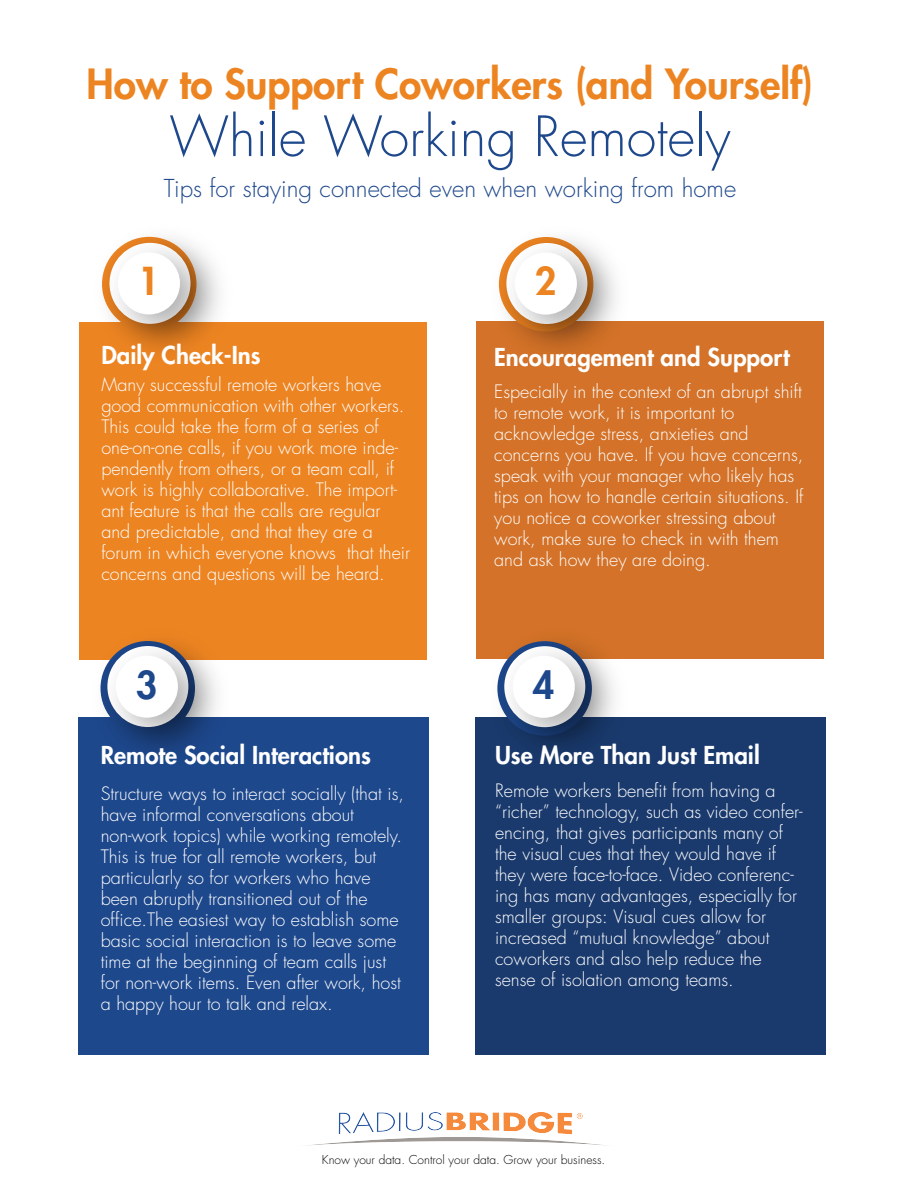
<style>
.page{position:relative;width:918px;height:1188px;background:#fff}
.page>*{position:absolute;margin:0;border:0;box-sizing:border-box;transform-origin:0 0}
.t1{font:300 54px "Futura Std";color:#1e488c}
.t2{font:800 40.5px "Futura Std";color:#ed8422}
.t3{font:800 37.5px "Futura Std";color:#ed8422}
.t4{font:800 37.5px "Futura Std";color:#1e488c}
.t5{font:800 24px "Futura Std";color:#fff}
.t6{font:300 24px "Futura Std";color:#1e488c}
.t7{font:300 18px/21px "Futura Std";color:#fff}
.t8{font:300 12px "Futura Std";color:#050504}
</style>
<div class="page">
<img style="left:307px;top:1112px;width:299px;height:34px">
<div style="left:80px;top:322px;width:348px;height:338px;background:#ed8422"></div>
<img style="left:102px;top:236px;width:117px;height:114px">
<div style="left:118px;top:252px;width:62px;height:62px;background:#fff;border-radius:50%"></div>
<div style="left:78px;top:718px;width:351px;height:337px;background:#1e488c"></div>
<img style="left:88px;top:641px;width:144px;height:108px">
<div style="left:116px;top:656px;width:62px;height:62px;background:#fff;border-radius:50%"></div>
<div style="left:476px;top:321px;width:348px;height:337px;background:#d37228"></div>
<img style="left:498px;top:237px;width:118px;height:112px">
<div style="left:515px;top:253px;width:62px;height:62px;background:#fff;border-radius:50%"></div>
<div style="left:475px;top:718px;width:351px;height:337px;background:#1a3a6d"></div>
<img style="left:484px;top:641px;width:146px;height:107px">
<div style="left:513px;top:656px;width:62px;height:62px;background:#fff;border-radius:50%"></div>
<h2 class="t2" style="left:87px;top:58px;width:728px">How to Support Coworkers (and Yourself)</h2>
<h1 class="t1" style="left:169px;top:104px;width:563px">While Working Remotely</h1>
<h3 class="t6" style="left:164px;top:173px;width:574px">Tips for staying connected even when working from home</h3>
<h3 class="t3" style="left:138px;top:258px;width:23px">1</h3>
<h3 class="t5" style="left:101px;top:340px;width:161px">Daily Check-Ins</h3>
<p class="t7" style="left:101px;top:375px;width:310px">Many successful remote workers have good communication with other workers.<br>This could take the form of a series of one-on-one calls, if you work more inde&shy;pendently from others, or a team call, if work is highly collaborative. The import&shy;ant feature is that the calls are regular and predictable, and that they are a forum in which everyone knows that their concerns and questions will be heard.</p>
<h3 class="t4" style="left:136px;top:661px;width:23px">3</h3>
<h3 class="t5" style="left:101px;top:740px;width:272px">Remote Social Interactions</h3>
<p class="t7" style="left:101px;top:784px;width:305px">Structure ways to interact socially (that is, have informal conversations about non-work topics) while working remotely.<br>This is true for all remote workers, but particularly so for workers who have been abruptly transitioned out of the office.The easiest way to establish some basic social interaction is to leave some time at the beginning of team calls just for non-work items. Even after work, host a happy hour to talk and relax.</p>
<h3 class="t3" style="left:535px;top:258px;width:23px">2</h3>
<h3 class="t5" style="left:494px;top:342px;width:297px">Encouragement and Support</h3>
<p class="t7" style="left:494px;top:381px;width:311px">Especially in the context of an abrupt shift to remote work, it is important to acknowledge stress, anxieties and concerns you have. If you have concerns, speak with your manager who likely has tips on how to handle certain situations. If you notice a coworker stressing about work, make sure to check in with them and ask how they are doing.</p>
<h3 class="t4" style="left:533px;top:661px;width:23px">4</h3>
<h3 class="t5" style="left:495px;top:740px;width:266px">Use More Than Just Email</h3>
<p class="t7" style="left:495px;top:781px;width:309px">Remote workers benefit from having a “richer” technology, such as video confer&shy;encing, that gives participants many of the visual cues that they would have if they were face-to-face. Video conferenc&shy;ing has many advantages, especially for smaller groups: Visual cues allow for increased “mutual knowledge” about coworkers and also help reduce the sense of isolation among teams.</p>
<p class="t8" style="left:322px;top:1152px;width:285px">Know your data. Control your data. Grow your business.</p>
</div>
